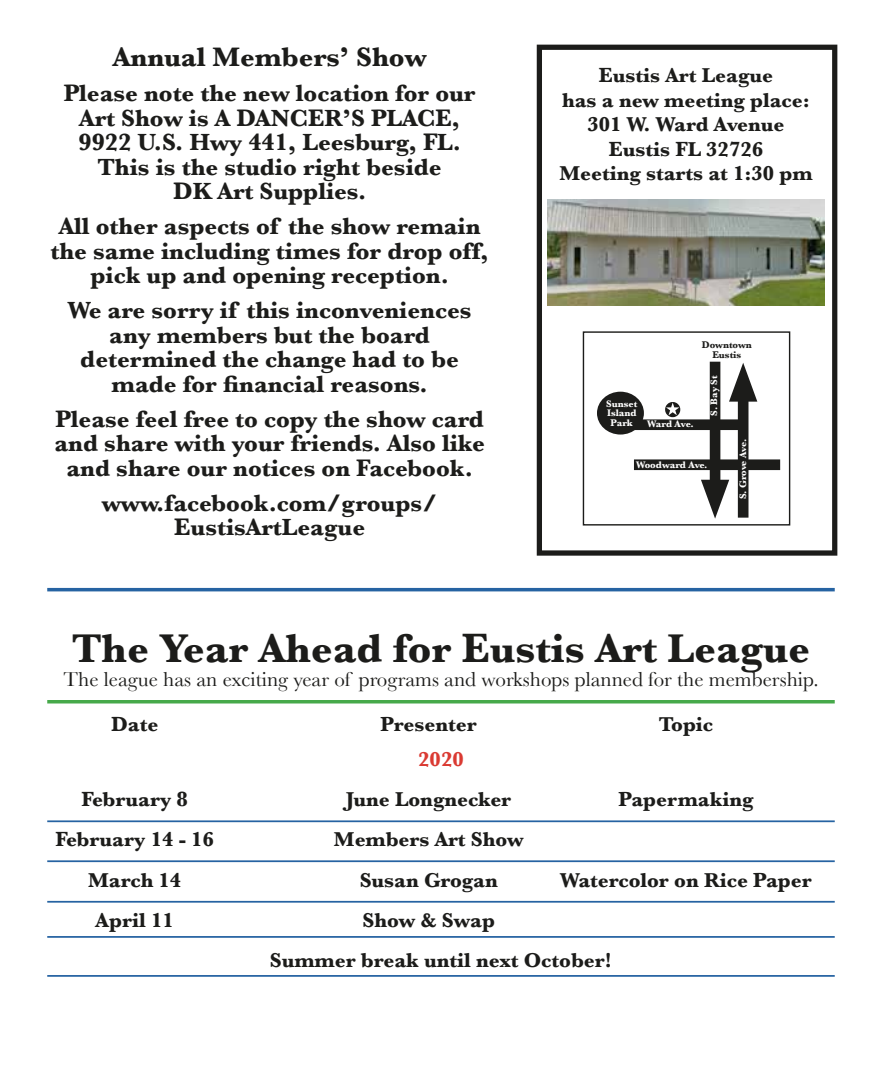
<style>
.page{position:relative;width:882px;height:1071px;background:#fff}
.page>*{position:absolute;margin:0;border:0;box-sizing:border-box;transform-origin:0 0}
.t1{font:700 42px "Baskerville";color:#1c1c1a}
.t2{font:700 28px "Baskerville";color:#1c1c1a}
.t3{font:700 24.5px/24.5px "Baskerville";color:#1c1c1a;text-align:center}
.t4{font:700 21px/24.5px "Baskerville";color:#1c1c1a}
.t5{font:21px "Baskerville";color:#1c1c1a}
.t6{font:700 21px "Baskerville";color:#da3a32}
.t7{font:700 9.97px/10px "Baskerville";color:#fff;text-align:center}
.t8{font:700 9.97px/10px "Baskerville";color:#1c1c1a;text-align:center}
</style>
<div class="page">
<svg style="left:47px;top:700px;width:788px;height:4px;background:#5db360"></svg>
<hr style="left:47px;top:588px;width:788px;height:3px;background:#2663a2">
<img style="left:548px;top:199px;width:277px;height:107px">
<div style="left:583px;top:331px;width:207px;height:195px;border:1px solid #1c1c1a"></div>
<div style="left:738px;top:385px;width:10px;height:133px;background:#1c1c1a"></div>
<svg style="left:729px;top:363px;width:28px;height:39px"></svg>
<div style="left:710px;top:362px;width:10px;height:134px;background:#1c1c1a"></div>
<svg style="left:701px;top:480px;width:28px;height:39px"></svg>
<div style="left:634px;top:459px;width:146px;height:11px;background:#1c1c1a"></div>
<div style="left:634px;top:419px;width:112px;height:11px;background:#1c1c1a"></div>
<div style="left:597px;top:392px;width:47px;height:43px;background:#1c1c1a;border-radius:50%"></div>
<svg style="left:665px;top:402px;width:15px;height:15px"></svg>
<hr style="left:47px;top:820px;width:788px;height:2px;background:#2663a2">
<hr style="left:47px;top:860px;width:788px;height:2px;background:#2663a2">
<hr style="left:47px;top:975px;width:788px;height:2px;background:#2663a2">
<hr style="left:47px;top:901px;width:788px;height:2px;background:#2663a2">
<hr style="left:47px;top:936px;width:788px;height:2px;background:#2663a2">
<div style="left:537px;top:45px;width:300px;height:511px;border:5px solid #1c1c1a"></div>
<p class="t2" style="left:113px;top:41px;width:315px">Annual Members’ Show</p>
<p class="t3" style="left:64px;top:81px;width:414px">Please note the new location for our<br>Art Show is A DANCER’S PLACE,<br>9922 U.S. Hwy 441, Leesburg, FL.<br>This is the studio right beside<br>DK Art Supplies.</p>
<p class="t3" style="left:51px;top:214px;width:440px">All other aspects of the show remain the same including times for drop off, pick up and opening reception.</p>
<p class="t3" style="left:68px;top:298px;width:405px">We are sorry if this inconveniences any members but the board determined the change had to be made for financial reasons.</p>
<p class="t3" style="left:55px;top:406px;width:432px">Please feel free to copy the show card and share with your friends. Also like and share our notices on Facebook.</p>
<p class="t3" style="left:102px;top:490px;width:337px">www.facebook.com/groups/<br>EustisArtLeague</p>
<p class="t4" style="left:559px;top:63px;width:255px;text-align:center">Eustis Art League<br>has a new meeting place:<br>301 W. Ward Avenue<br>Eustis FL 32726<br>Meeting starts at 1:30 pm</p>
<p class="t7" style="left:606px;top:398px;width:33px">Sunset<br>Island<br>Park</p>
<p class="t7" style="left:647px;top:419px;width:48px">Ward Ave.</p>
<p class="t8" style="left:702px;top:340px;width:52px">Downtown<br>Eustis</p>
<p class="t7" style="left:709px;top:416px;width:42px;rotate:-90deg">S. Bay St</p>
<p class="t7" style="left:636px;top:459px;width:73px">Woodward Ave.</p>
<p class="t7" style="left:738px;top:499px;width:62px;rotate:-90deg">S. Grove Ave.</p>
<h1 class="t1" style="left:72px;top:624px;width:740px">The Year Ahead for Eustis Art League</h1>
<p class="t5" style="left:63px;top:667px;width:757px">The league has an exciting year of programs and workshops planned for the membership.</p>
<p class="t4" style="left:111px;top:712px;width:49px">Date</p>
<p class="t4" style="left:381px;top:712px;width:98px">Presenter</p>
<p class="t4" style="left:659px;top:712px;width:56px">Topic</p>
<p class="t6" style="left:418px;top:747px;width:47px">2020</p>
<p class="t4" style="left:81px;top:787px;width:108px">February 8</p>
<p class="t4" style="left:346px;top:787px;width:167px">June Longnecker</p>
<p class="t4" style="left:619px;top:787px;width:136px">Papermaking</p>
<p class="t4" style="left:56px;top:827px;width:160px">February 14 - 16</p>
<p class="t4" style="left:334px;top:827px;width:191px">Members Art Show</p>
<p class="t4" style="left:88px;top:868px;width:95px">March 14</p>
<p class="t4" style="left:360px;top:868px;width:140px">Susan Grogan</p>
<p class="t4" style="left:560px;top:868px;width:253px">Watercolor on Rice Paper</p>
<p class="t4" style="left:96px;top:908px;width:80px">April 11</p>
<p class="t4" style="left:270px;top:900px;width:343px;line-height:40.2px;text-indent:93px">Show &amp; Swap<br>Summer break until next October!</p>
</div>
